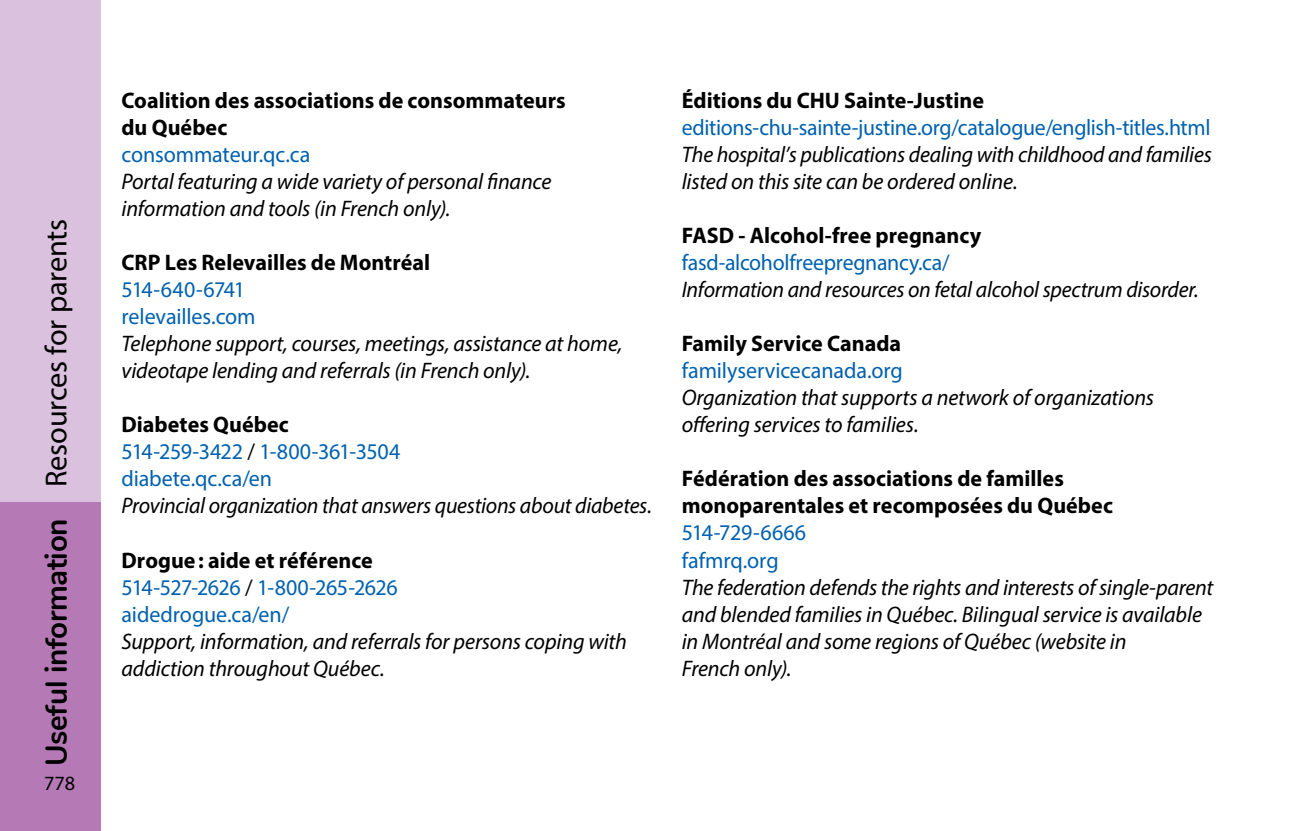
<style>
.page{position:relative;width:1296px;height:831px;background:#fff}
.page>*{position:absolute;margin:0;border:0;box-sizing:border-box;transform-origin:0 0}
.t1{font:30.38px "Myriad Pro";letter-spacing:-.01em;color:#000}
._04a-Texte{font:italic 22.5px/27px "Myriad Pro";letter-spacing:-.01em;color:#000}
.t2{font:20.25px "Myriad Pro";color:#000}
.s1{font-family:"Nunito";font-weight:700}
.s2{font-weight:700;font-style:normal}
.s3{font-style:normal;color:#0061af}
.s4{font-style:normal}
</style>
<div class="page">
<div style="left:0;top:0;width:100px;height:502px;background:#dac1dd"></div>
<div style="left:0;top:502px;width:100px;height:328px;background:#b57ab5"></div>
<h1 class="t1" style="left:38px;top:765px;width:548px;rotate:-90deg"><span class="s1">Useful information</span> Resources for parents</h1>
<p class="t2" style="left:44px;top:770px;width:33px">778</p>
<p class="_04a-Texte" style="left:122px;top:87px;width:446px"><span class="s2">Coalition des associations de consommateurs du Québec<br></span><span class="s3">consommateur.qc.ca<br></span>Portal featuring a wide variety of personal finance information and tools (in French only).</p>
<p class="_04a-Texte" style="left:122px;top:249px;width:503px"><span class="s2">CRP Les Relevailles de Montréal<br></span><span class="s3">514-640-6741<br>relevailles.com<br></span>Telephone support, courses, meetings, assistance at home, videotape lending and referrals (in French only).</p>
<p class="_04a-Texte" style="left:122px;top:411px;width:532px"><span class="s2">Diabetes Québec<br></span><span class="s3">514-259-3422</span> <span class="s4">/</span> <span class="s3">1-800-361-3504<br>diabete.qc.ca/en<br></span>Provincial organization that answers questions about diabetes.</p>
<p class="_04a-Texte" style="left:122px;top:546px;width:507px"><span class="s2">Drogue: aide et référence<br></span><span class="s3">514-527-2626</span> <span class="s4">/</span> <span class="s3">1-800-265-2626<br>aidedrogue.ca/en/<br></span>Support, information, and referrals for persons coping with addiction throughout Québec.</p>
<p class="_04a-Texte" style="left:682px;top:87px;width:532px"><span class="s2">Éditions du CHU Sainte-Justine </span><span class="s3">editions-chu-sainte-justine.org/catalogue/english-titles.html </span>The hospital’s publications dealing with childhood and families listed on this site can be ordered online.</p>
<p class="_04a-Texte" style="left:682px;top:222px;width:519px"><span class="s2">FASD - Alcohol-free pregnancy </span><span class="s3">fasd-alcoholfreepregnancy.ca/<br></span>Information and resources on fetal alcohol spectrum disorder.</p>
<p class="_04a-Texte" style="left:682px;top:330px;width:474px"><span class="s2">Family Service Canada<br></span><span class="s3">familyservicecanada.org<br></span>Organization that supports a network of organizations offering services to families.</p>
<p class="_04a-Texte" style="left:682px;top:465px;width:533px"><span class="s2">Fédération des associations de familles monoparentales et recomposées du Québec </span><span class="s3">514-729-6666<br>fafmrq.org<br></span>The federation defends the rights and interests of single‑parent and blended families in Québec. Bilingual service is available in Montréal and some regions of Québec (website in<br>French only).</p>
</div>
